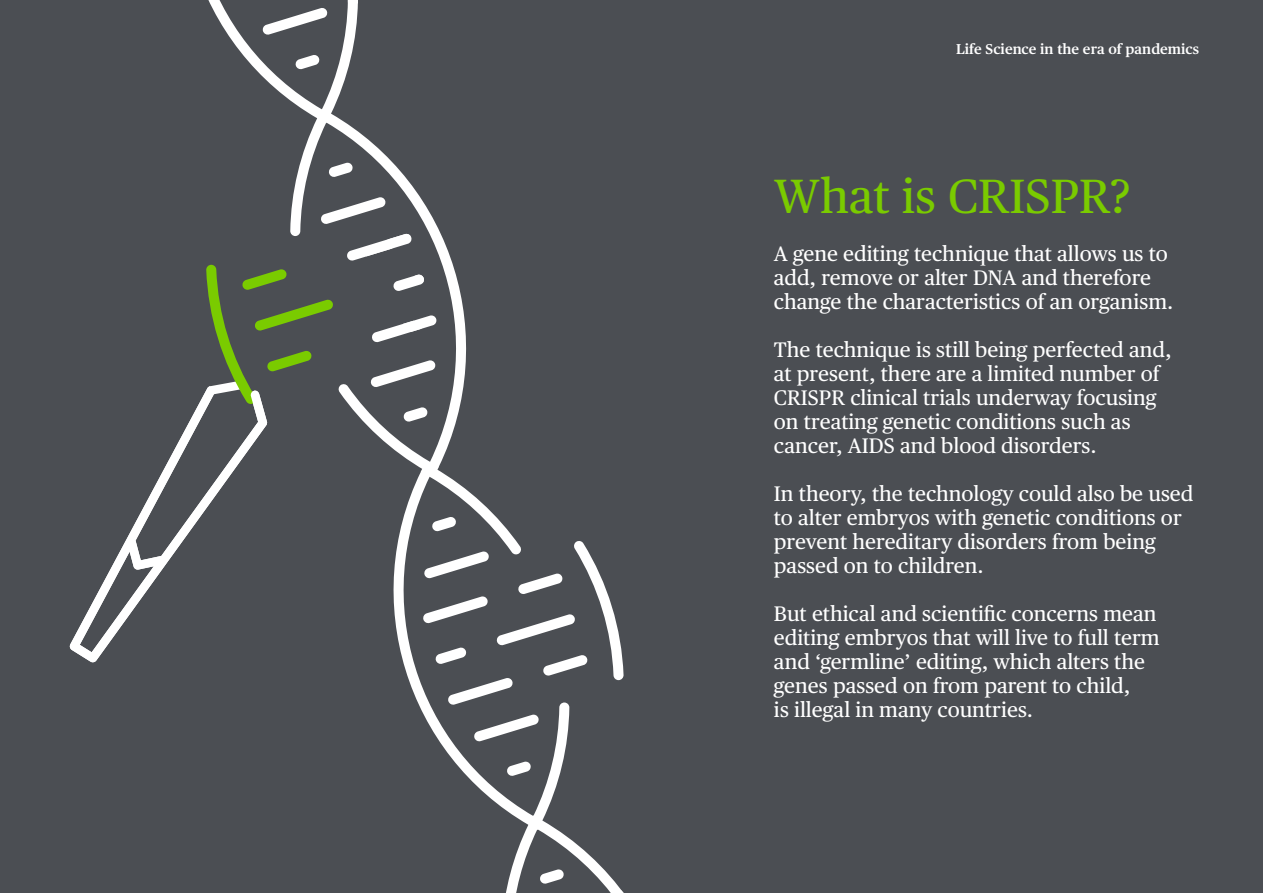
<style>
.page{position:relative;width:1263px;height:893px;background:#4b4e53}
.page>*{position:absolute;margin:0;border:0;box-sizing:border-box;transform-origin:0 0}
.t1{font:48px "Chubb Publico Text";color:#7acb00}
.t2{font:21px/24px "Chubb Publico Text";color:#fff}
.t3{font:600 14.25px "Chubb Publico Text";color:#fff}
.s1{color:#4b4e53}
</style>
<div class="page">
<svg style="left:393px;top:476px;width:231px;height:339px"></svg>
<svg style="left:290px;top:123px;width:177px;height:353px"></svg>
<svg style="left:208px;top:0;width:150px;height:123px"></svg>
<svg style="left:506px;top:815px;width:118px;height:78px"></svg>
<svg style="left:206px;top:224px;width:240px;height:181px"></svg>
<svg style="left:69px;top:386px;width:198px;height:277px"></svg>
<p class="t3" style="left:956px;top:38px;width:245px">Life Science in the era of pandemics</p>
<h4 class="t1" style="left:774px;top:160px;width:359px">What is CRISPR?</h4>
<h4 class="t2" style="left:774px;top:240px;width:407px">A gene editing technique that allows us to add, remove or alter DNA and therefore change the characteristics of an organism.<span class="s1">.</span></h4>
<h4 class="t2" style="left:774px;top:336px;width:399px">The technique is still being perfected and, at present, there are a limited number of CRISPR clinical trials underway focusing on treating genetic conditions such as cancer, AIDS and blood disorders.<span class="s1">.</span></h4>
<h4 class="t2" style="left:774px;top:480px;width:421px">In theory, the technology could also be used to alter embryos with genetic conditions or prevent hereditary disorders from being passed on to children.<span class="s1">.</span></h4>
<h4 class="t2" style="left:774px;top:600px;width:387px">But ethical and scientific concerns mean editing embryos that will live to full term and ‘germline’ editing, which alters the genes passed on from parent to child,<br>is illegal in many countries.<span class="s1">.</span></h4>
</div>
